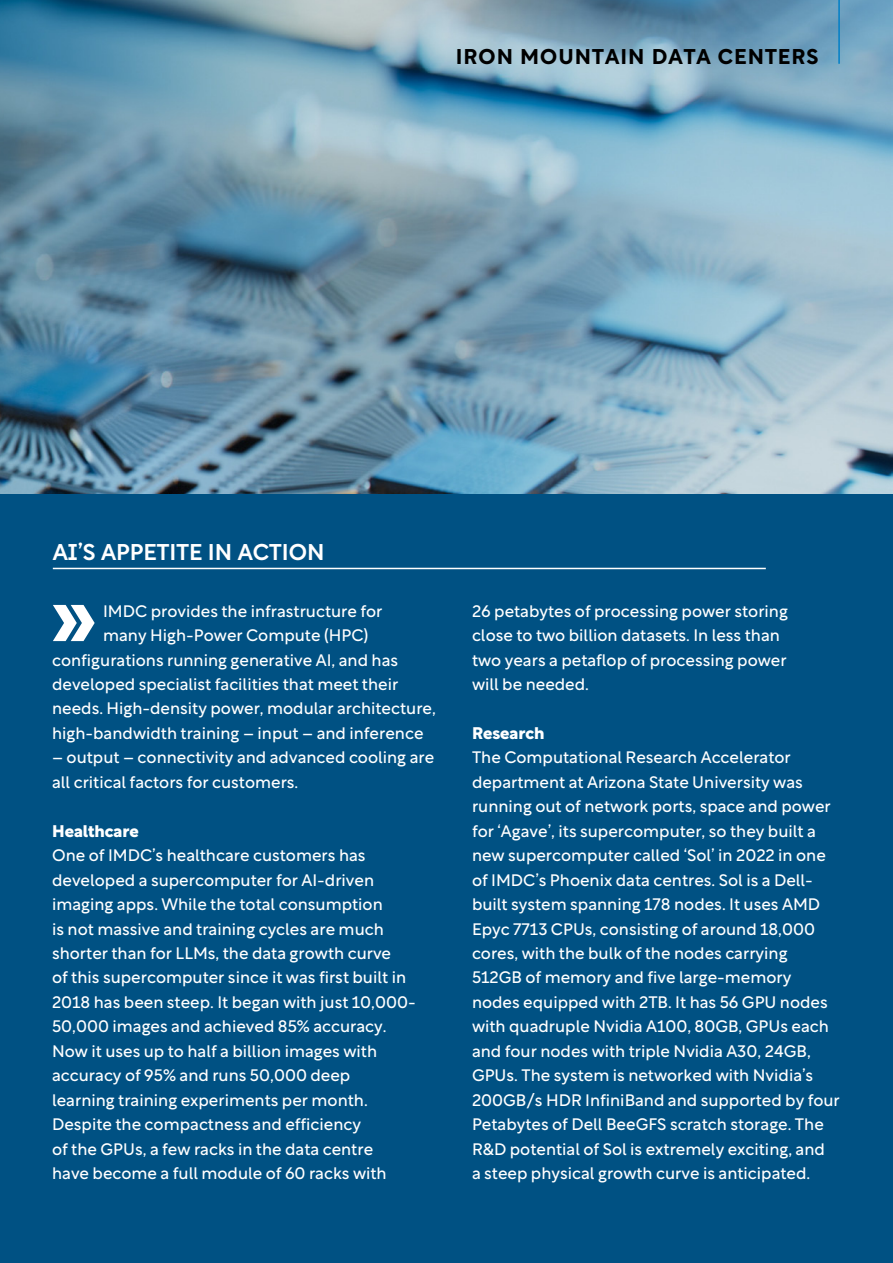
<style>
.page{position:relative;width:893px;height:1263px;background:#fff}
.page>*{position:absolute;margin:0;border:0;box-sizing:border-box;transform-origin:0 0}
.Boxout_-_INFO___Partner_-_Header{font:500 22.5px "Rotunda";color:#fff}
.Company_Name_Header{font:700 21px "Rotunda";letter-spacing:.05em;color:#000}
.Boxout_Copy_-_First_Para{font:16.5px/24.5px "Rotunda";color:#fff}
.Boxout_Copy_-_First_Para-2{font:800 16.5px "Rotunda";color:#fff}
</style>
<div class="page">
<img style="left:0;top:0;width:893px;height:494px">
<div style="left:0;top:494px;width:893px;height:769px;background:#005183"></div>
<hr style="left:53px;top:568px;width:713px;height:1px;background:#fff">
<svg style="left:53px;top:605px;width:42px;height:36px"></svg>
<hr style="left:838px;top:0;width:2px;height:64px;background:#007fc7">
<p class="Company_Name_Header" style="left:456px;top:39px;width:364px">IRON MOUNTAIN DATA CENTERS</p>
<p class="Boxout_-_INFO___Partner_-_Header" style="left:53px;top:534px;width:273px">AI’S APPETITE IN ACTION</p>
<p class="Boxout_Copy_-_First_Para" style="left:103px;top:597px;width:281px">IMDC provides the infrastructure for</p>
<p class="Boxout_Copy_-_First_Para" style="left:103px;top:621px;width:267px">many High-Power Compute (HPC)</p>
<p class="Boxout_Copy_-_First_Para" style="left:52px;top:646px;width:348px">configurations running generative AI, and has</p>
<p class="Boxout_Copy_-_First_Para" style="left:52px;top:670px;width:348px">developed specialist facilities that meet their</p>
<p class="Boxout_Copy_-_First_Para" style="left:52px;top:695px;width:385px">needs. High-density power, modular architecture,</p>
<p class="Boxout_Copy_-_First_Para" style="left:52px;top:719px;width:373px">high-bandwidth training – input – and inference</p>
<p class="Boxout_Copy_-_First_Para" style="left:52px;top:743px;width:384px">– output – connectivity and advanced cooling are all critical factors for customers.</p>
<p class="Boxout_Copy_-_First_Para-2" style="left:52px;top:817px;width:88px">Healthcare</p>
<p class="Boxout_Copy_-_First_Para" style="left:52px;top:841px;width:365px">One of IMDC’s healthcare customers has developed a supercomputer for AI-driven imaging apps. While the total consumption<br>is not massive and training cycles are much shorter than for LLMs, the data growth curve<br>of this supercomputer since it was first built in 2018 has been steep. It began with just 10,000- 50,000 images and achieved 85% accuracy.<br>Now it uses up to half a billion images with accuracy of 95% and runs 50,000 deep learning training experiments per month.<br>Despite the compactness and efficiency<br>of the GPUs, a few racks in the data centre<br>have become a full module of 60 racks with</p>
<p class="Boxout_Copy_-_First_Para" style="left:472px;top:597px;width:317px">26 petabytes of processing power storing close to two billion datasets. In less than two years a petaflop of processing power will be needed.</p>
<p class="Boxout_Copy_-_First_Para-2" style="left:472px;top:719px;width:74px">Research</p>
<p class="Boxout_Copy_-_First_Para" style="left:472px;top:743px;width:369px">The Computational Research Accelerator department at Arizona State University was running out of network ports, space and power for ‘Agave’, its supercomputer, so they built a new supercomputer called ‘Sol’ in 2022 in one of IMDC’s Phoenix data centres. Sol is a Dell&shy;built system spanning 178 nodes. It uses AMD Epyc 7713 CPUs, consisting of around 18,000 cores, with the bulk of the nodes carrying 512GB of memory and five large-memory nodes equipped with 2TB. It has 56 GPU nodes with quadruple Nvidia A100, 80GB, GPUs each and four nodes with triple Nvidia A30, 24GB, GPUs. The system is networked with Nvidia’s 200GB/s HDR InfiniBand and supported by four Petabytes of Dell BeeGFS scratch storage. The R&amp;D potential of Sol is extremely exciting, and<br>a steep physical growth curve is anticipated.</p>
</div>
